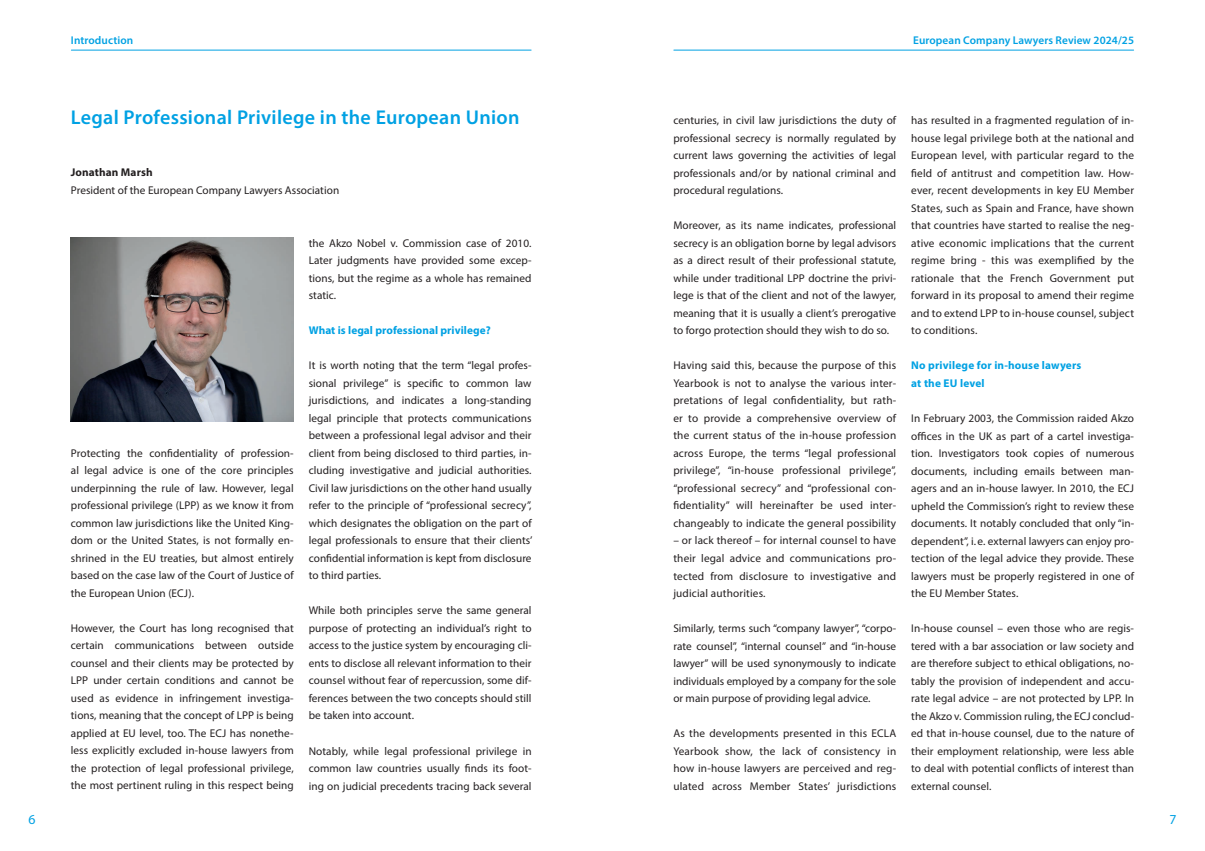
<style>
.page{position:relative;width:1205px;height:851px;background:#fff}
.page>*{position:absolute;margin:0;border:0;box-sizing:border-box;transform-origin:0 0}
.t1{font:600 20px "Myriad Pro";letter-spacing:.015em;color:#00a1e3}
.t2{font:13.75px "Myriad Pro";color:#00a1e3}
.t3{font:11.25px/17.5px "Myriad Pro";letter-spacing:.005em;color:#231f20;text-align:justify}
.t4{font:700 11.25px/17.5px "Myriad Pro";letter-spacing:.005em;color:#00a1e3}
.t5{font:600 11.25px "Myriad Pro";letter-spacing:.01em;color:#00a1e3}
.t6{font:700 11.25px "Myriad Pro";letter-spacing:.01em;color:#231f20}
</style>
<div class="page">
<hr style="left:71px;top:50px;width:460px;height:1px;background:#00a1e3">
<hr style="left:674px;top:50px;width:459px;height:1px;background:#00a1e3">
<img style="left:71px;top:237px;width:223px;height:184px">
<p class="t5" style="left:71px;top:33px;width:64px">Introduction</p>
<h1 class="t1" style="left:71px;top:104px;width:450px">Legal Professional Privilege in the European Union</h1>
<p class="t6" style="left:71px;top:165px;width:83px">Jonathan Marsh</p>
<p class="t3" style="left:71px;top:181px;width:270px">President of the European Company Lawyers Association</p>
<p class="t3" style="left:71px;top:444px;width:224px">Protecting the confidentiality of profession&shy;al legal advice is one of the core principles underpinning the rule of law. However, legal professional privilege (LPP) as we know it from common law jurisdictions like the United King&shy;dom or the United States, is not formally en&shy;shrined in the EU treaties, but almost entirely based on the case law of the Court of Justice of the European Union (ECJ).</p>
<p class="t3" style="left:71px;top:619px;width:224px">However, the Court has long recognised that certain communications between outside counsel and their clients may be protected by LPP under certain conditions and cannot be used as evidence in infringement investiga&shy;tions, meaning that the concept of LPP is being applied at EU level, too. The ECJ has nonethe&shy;less explicitly excluded in-house lawyers from the protection of legal professional privilege, the most pertinent ruling in this respect being</p>
<p class="t3" style="left:309px;top:234px;width:224px">the Akzo Nobel v. Commission case of 2010.<br>Later judgments have provided some excep&shy;tions, but the regime as a whole has remained static.</p>
<p class="t4" style="left:309px;top:321px;width:183px">What is legal professional privilege?</p>
<p class="t3" style="left:309px;top:356px;width:225px">It is worth noting that the term “legal profes&shy;sional privilege” is specific to common law jurisdictions, and indicates a long-standing legal principle that protects communications between a professional legal advisor and their client from being disclosed to third parties, in&shy;cluding investigative and judicial authorities.<br>Civil law jurisdictions on the other hand usually refer to the principle of “professional secrecy”, which designates the obligation on the part of legal professionals to ensure that their clients’ confidential information is kept from disclosure to third parties.</p>
<p class="t3" style="left:309px;top:601px;width:224px">While both principles serve the same general purpose of protecting an individual’s right to access to the justice system by encouraging cli&shy;ents to disclose all relevant information to their counsel without fear of repercussion, some dif&shy;ferences between the two concepts should still be taken into account.</p>
<p class="t3" style="left:309px;top:741px;width:224px">Notably, while legal professional privilege in common law countries usually finds its foot&shy;ing on judicial precedents tracing back several</p>
<p class="t5" style="left:913px;top:33px;width:222px">European Company Lawyers Review 2024/25</p>
<p class="t3" style="left:673px;top:111px;width:224px">centuries, in civil law jurisdictions the duty of professional secrecy is normally regulated by current laws governing the activities of legal professionals and/or by national criminal and procedural regulations.</p>
<p class="t3" style="left:673px;top:216px;width:224px">Moreover, as its name indicates, professional secrecy is an obligation borne by legal advisors as a direct result of their professional statute, while under traditional LPP doctrine the privi&shy;lege is that of the client and not of the lawyer, meaning that it is usually a client’s prerogative to forgo protection should they wish to do so.</p>
<p class="t3" style="left:673px;top:356px;width:224px">Having said this, because the purpose of this Yearbook is not to analyse the various inter&shy;pretations of legal confidentiality, but rath&shy;er to provide a comprehensive overview of the current status of the in-house profession across Europe, the terms “legal professional privilege”, “in-house professional privilege”, “professional secrecy” and “professional con&shy;fidentiality” will hereinafter be used inter&shy;changeably to indicate the general possibility</p>
<p class="t3" style="left:673px;top:531px;width:224px">– or lack thereof – for internal counsel to have their legal advice and communications pro&shy;tected from disclosure to investigative and judicial authorities.</p>
<p class="t3" style="left:673px;top:619px;width:224px">Similarly, terms such “company lawyer”, “corpo&shy;rate counsel”, “internal counsel” and “in-house lawyer” will be used synonymously to indicate individuals employed by a company for the sole or main purpose of providing legal advice.</p>
<p class="t3" style="left:673px;top:724px;width:224px">As the developments presented in this ECLA Yearbook show, the lack of consistency in how in-house lawyers are perceived and reg&shy;ulated across Member States’ jurisdictions</p>
<p class="t3" style="left:911px;top:111px;width:224px">has resulted in a fragmented regulation of in&shy;house legal privilege both at the national and European level, with particular regard to the field of antitrust and competition law. How&shy;ever, recent developments in key EU Member States, such as Spain and France, have shown that countries have started to realise the neg&shy;ative economic implications that the current regime bring - this was exemplified by the rationale that the French Government put forward in its proposal to amend their regime and to extend LPP to in-house counsel, subject to conditions.</p>
<p class="t4" style="left:911px;top:356px;width:172px">No privilege for in-house lawyers at the EU level</p>
<p class="t3" style="left:911px;top:409px;width:224px">In February 2003, the Commission raided Akzo offices in the UK as part of a cartel investiga&shy;tion. Investigators took copies of numerous documents, including emails between man&shy;agers and an in-house lawyer. In 2010, the ECJ upheld the Commission’s right to review these documents. It notably concluded that only “in&shy;dependent”, i. e. external lawyers can enjoy pro&shy;tection of the legal advice they provide. These lawyers must be properly registered in one of the EU Member States.</p>
<p class="t3" style="left:911px;top:619px;width:224px">In-house counsel – even those who are regis&shy;tered with a bar association or law society and are therefore subject to ethical obligations, no&shy;tably the provision of independent and accu&shy;rate legal advice – are not protected by LPP. In the Akzo v. Commission ruling, the ECJ conclud&shy;ed that in-house counsel, due to the nature of their employment relationship, were less able to deal with potential conflicts of interest than external counsel.</p>
<p class="t2" style="left:28px;top:811px;width:9px">6</p>
<p class="t2" style="left:1169px;top:811px;width:9px">7</p>
</div>
